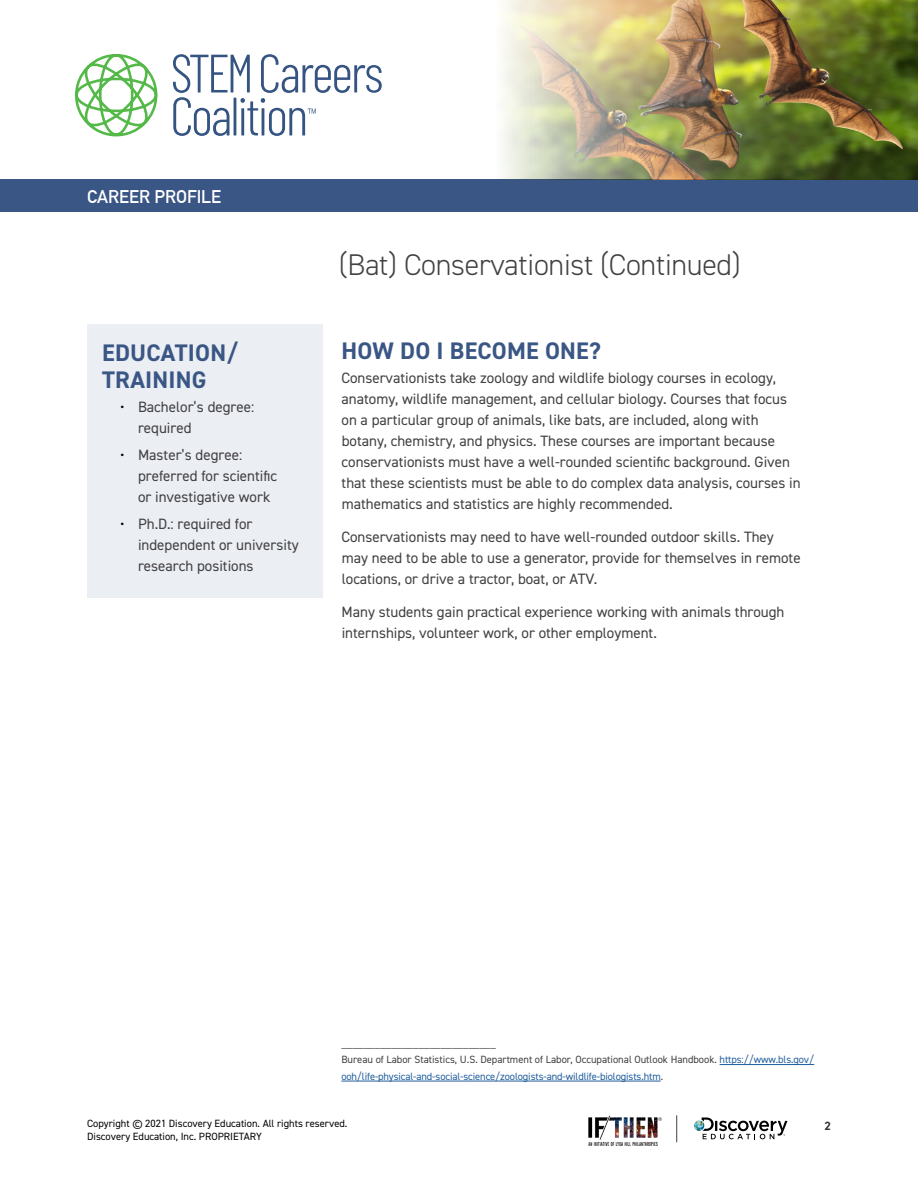
<style>
.page{position:relative;width:918px;height:1188px;background:#fff}
.page>*{position:absolute;margin:0;border:0;box-sizing:border-box;transform-origin:0 0}
.t1{font:300 30px "DIN2014";letter-spacing:-.01em;color:#414042}
.t2{font:700 24px/27px "DIN2014";letter-spacing:.01em;color:#3a5684}
.t3{font:700 18px "DIN Alternate";color:#fff}
.t4{font:15px/21px "DIN2014";color:#414042}
.t5{font:700 12px "DIN2014";color:#343333}
.t6{font:10.5px/16.5px "DIN2014";letter-spacing:-.01em;color:#414042}
.t7{font:10.5px "DIN2014";color:#000}
.s1{color:#000}
.s2{color:#215e9e}
</style>
<div class="page">
<svg style="left:173px;top:54px;width:209px;height:82px"></svg>
<svg style="left:75px;top:54px;width:83px;height:82px"></svg>
<div style="left:0;top:179px;width:918px;height:33px;background:#3a5684"></div>
<img style="left:502px;top:0;width:416px;height:179px">
<svg style="left:694px;top:1118px;width:94px;height:21px"></svg>
<svg style="left:676px;top:1115px;width:1px;height:27px"></svg>
<img style="left:588px;top:1115px;width:73px;height:30px">
<hr style="left:720px;top:1064px;width:94px;height:1px;background:#215e9e">
<hr style="left:341px;top:1081px;width:320px;height:1px;background:#215e9e">
<div style="left:87px;top:324px;width:235px;height:274px;background:#ebeef3"></div>
<p class="t3" style="left:87px;top:183px;width:136px">CAREER PROFILE</p>
<h2 class="t2" style="left:102px;top:339px;width:137px">EDUCATION/<br>TRAINING</h2>
<p class="t4" style="left:138px;top:396px;width:118px;text-indent:-18px"><span class="s1">•</span> Bachelor’s degree: required</p>
<p class="t4" style="left:138px;top:444px;width:141px;text-indent:-18px"><span class="s1">•</span> Master’s degree: preferred for scientific or investigative work</p>
<p class="t4" style="left:138px;top:513px;width:162px;text-indent:-18px"><span class="s1">•</span> Ph.D.: required for independent or university research positions</p>
<h1 class="t1" style="left:339px;top:247px;width:404px">(Bat) Conservationist (Continued)</h1>
<h2 class="t2" style="left:341px;top:337px;width:261px">HOW DO I BECOME ONE?</h2>
<p class="t4" style="left:341px;top:367px;width:461px">Conservationists take zoology and wildlife biology courses in ecology, anatomy, wildlife management, and cellular biology. Courses that focus on a particular group of animals, like bats, are included, along with botany, chemistry, and physics. These courses are important because conservationists must have a well-rounded scientific background. Given that these scientists must be able to do complex data analysis, courses in mathematics and statistics are highly recommended.</p>
<p class="t4" style="left:341px;top:526px;width:461px">Conservationists may need to have well-rounded outdoor skills. They may need to be able to use a generator, provide for themselves in remote locations, or drive a tractor, boat, or ATV.</p>
<p class="t4" style="left:342px;top:601px;width:444px">Many students gain practical experience working with animals through internships, volunteer work, or other employment.</p>
<p class="t6" style="left:341px;top:1035px;width:474px">____________________________<br>Bureau of Labor Statistics, U.S. Department of Labor, Occupational Outlook Handbook. <span class="s2">https://www.bls.gov/ ooh/life-physical-and-social-science/zoologists-and-wildlife-biologists.htm</span>.</p>
<p class="t7" style="left:87px;top:1117px;width:262px">Copyright © 2021 Discovery Education. All rights reserved.</p>
<p class="t5" style="left:825px;top:1118px;width:8px">2</p>
<p class="t7" style="left:87px;top:1130px;width:176px">Discovery Education, Inc. PROPRIETARY</p>
</div>
